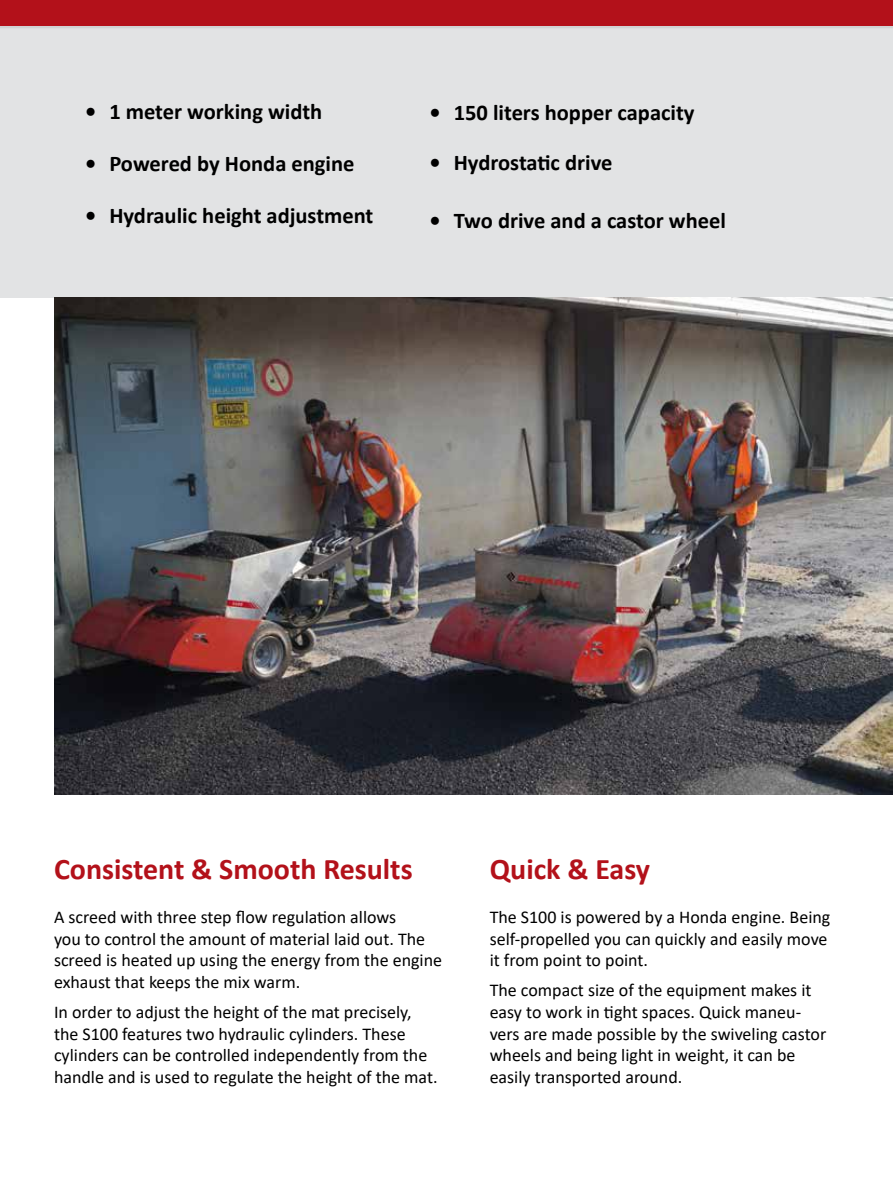
<style>
.page{position:relative;width:893px;height:1191px;background:#fff}
.page>*{position:absolute;margin:0;border:0;box-sizing:border-box;transform-origin:0 0}
.t1{font:700 30px "Calibri";color:#b3111a}
.t2{font:700 22.5px "Calibri";color:#000}
.t3{font:18px/21.6px "Calibri";color:#000}
</style>
<div class="page">
<div style="left:0;top:13px;width:893px;height:285px;background:#e2e3e4"></div>
<img style="left:54px;top:298px;width:839px;height:497px">
<hr style="left:0;top:25px;width:893px;height:3px;background:#d1d3d4">
<div style="left:0;top:0;width:893px;height:26px;background:#b3111a"></div>
<p class="t2" style="left:85px;top:96px;width:239px">• 1 meter working width</p>
<p class="t2" style="left:429px;top:96px;width:267px">• 150 liters hopper capacity</p>
<p class="t2" style="left:85px;top:148px;width:271px">• Powered by Honda engine</p>
<p class="t2" style="left:429px;top:146px;width:185px">• Hydrostatic drive</p>
<p class="t2" style="left:85px;top:199px;width:290px">• Hydraulic height adjustment</p>
<p class="t2" style="left:429px;top:204px;width:298px">• Two drive and a castor wheel</p>
<h1 class="t1" style="left:54px;top:847px;width:360px">Consistent &amp; Smooth Results</h1>
<h1 class="t1" style="left:490px;top:847px;width:162px">Quick &amp; Easy</h1>
<p class="t3" style="left:54px;top:906px;width:390px">A screed with three step flow regulation allows<br>you to control the amount of material laid out. The screed is heated up using the energy from the engine exhaust that keeps the mix warm.</p>
<p class="t3" style="left:54px;top:1000px;width:385px">In order to adjust the height of the mat precisely, the S100 features two hydraulic cylinders. These cylinders can be controlled independently from the handle and is used to regulate the height of the mat.</p>
<p class="t3" style="left:490px;top:906px;width:342px">The S100 is powered by a Honda engine. Being self-propelled you can quickly and easily move it from point to point.</p>
<p class="t3" style="left:490px;top:979px;width:338px">The compact size of the equipment makes it easy to work in tight spaces. Quick maneu&shy;vers are made possible by the swiveling castor wheels and being light in weight, it can be easily transported around.</p>
</div>
